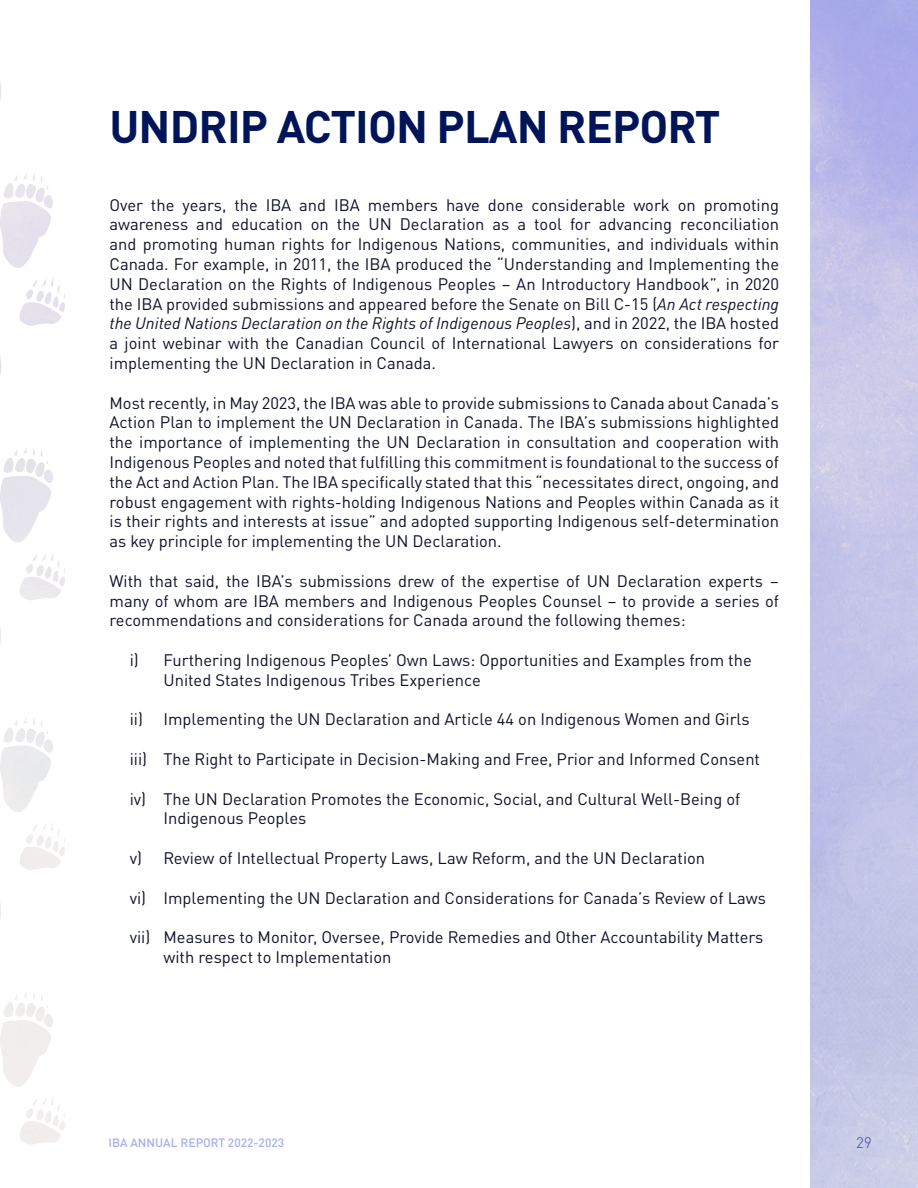
<style>
.page{position:relative;width:918px;height:1188px;background:#fff}
.page>*{position:absolute;margin:0;border:0;box-sizing:border-box;transform-origin:0 0}
.TOPIC_HEADING_RIGHT{font:700 45px "DINOT";letter-spacing:-.02em;color:#001559}
.BODY_COPY{font:16.5px/19.8px "DINOT";color:#0e1029;text-align:justify}
.t1{font:300 15px "DINOT";color:#32488f}
.t2{font:500 12px "DINOT";color:#a9adeb}
.s1{font-style:italic}
</style>
<div class="page">
<img style="left:0;top:83px;width:65px;height:1062px">
<p class="TOPIC_HEADING_RIGHT" style="left:110px;top:92px;width:613px">UNDRIP ACTION PLAN REPORT</p>
<p class="BODY_COPY" style="left:110px;top:194px;width:671px">Over the years, the IBA and IBA members have done considerable work on promoting awareness and education on the UN Declaration as a tool for advancing reconciliation and promoting human rights for Indigenous Nations, communities, and individuals within Canada. For example, in 2011, the IBA produced the “Understanding and Implementing the UN Declaration on the Rights of Indigenous Peoples – An Introductory Handbook”, in 2020 the IBA provided submissions and appeared before the Senate on Bill C-15 (<span class="s1">An Act respecting the United Nations Declaration on the Rights of Indigenous Peoples</span>), and in 2022, the IBA hosted a joint webinar with the Canadian Council of International Lawyers on considerations for implementing the UN Declaration in Canada.</p>
<p class="BODY_COPY" style="left:110px;top:392px;width:671px">Most recently, in May 2023, the IBA was able to provide submissions to Canada about Canada’s Action Plan to implement the UN Declaration in Canada. The IBA’s submissions highlighted the importance of implementing the UN Declaration in consultation and cooperation with Indigenous Peoples and noted that fulfilling this commitment is foundational to the success of the Act and Action Plan. The IBA specifically stated that this “necessitates direct, ongoing, and robust engagement with rights-holding Indigenous Nations and Peoples within Canada as it is their rights and interests at issue” and adopted supporting Indigenous self-determination as key principle for implementing the UN Declaration.</p>
<p class="BODY_COPY" style="left:110px;top:570px;width:671px">With that said, the IBA’s submissions drew of the expertise of UN Declaration experts – many of whom are IBA members and Indigenous Peoples Counsel – to provide a series of recommendations and considerations for Canada around the following themes:</p>
<p class="BODY_COPY" style="left:163px;top:649px;width:590px;text-indent:-34px">i) Furthering Indigenous Peoples’ Own Laws: Opportunities and Examples from the<br>United States Indigenous Tribes Experience</p>
<p class="BODY_COPY" style="left:130px;top:708px;width:621px">ii) Implementing the UN Declaration and Article 44 on Indigenous Women and Girls</p>
<p class="BODY_COPY" style="left:130px;top:748px;width:632px">iii) The Right to Participate in Decision-Making and Free, Prior and Informed Consent</p>
<p class="BODY_COPY" style="left:163px;top:788px;width:578px;text-indent:-34px">iv) The UN Declaration Promotes the Economic, Social, and Cultural Well-Being of<br>Indigenous Peoples</p>
<p class="BODY_COPY" style="left:130px;top:847px;width:577px">v) Review of Intellectual Property Laws, Law Reform, and the UN Declaration</p>
<p class="BODY_COPY" style="left:130px;top:887px;width:638px">vi) Implementing the UN Declaration and Considerations for Canada’s Review of Laws</p>
<p class="BODY_COPY" style="left:163px;top:926px;width:601px;text-indent:-34px">vii) Measures to Monitor, Oversee, Provide Remedies and Other Accountability Matters with respect to Implementation</p>
<p class="t2" style="left:109px;top:1133px;width:177px">IBA ANNUAL REPORT 2022-2023</p>
<p class="t1" style="left:856px;top:1131px;width:17px">29</p>
</div>
